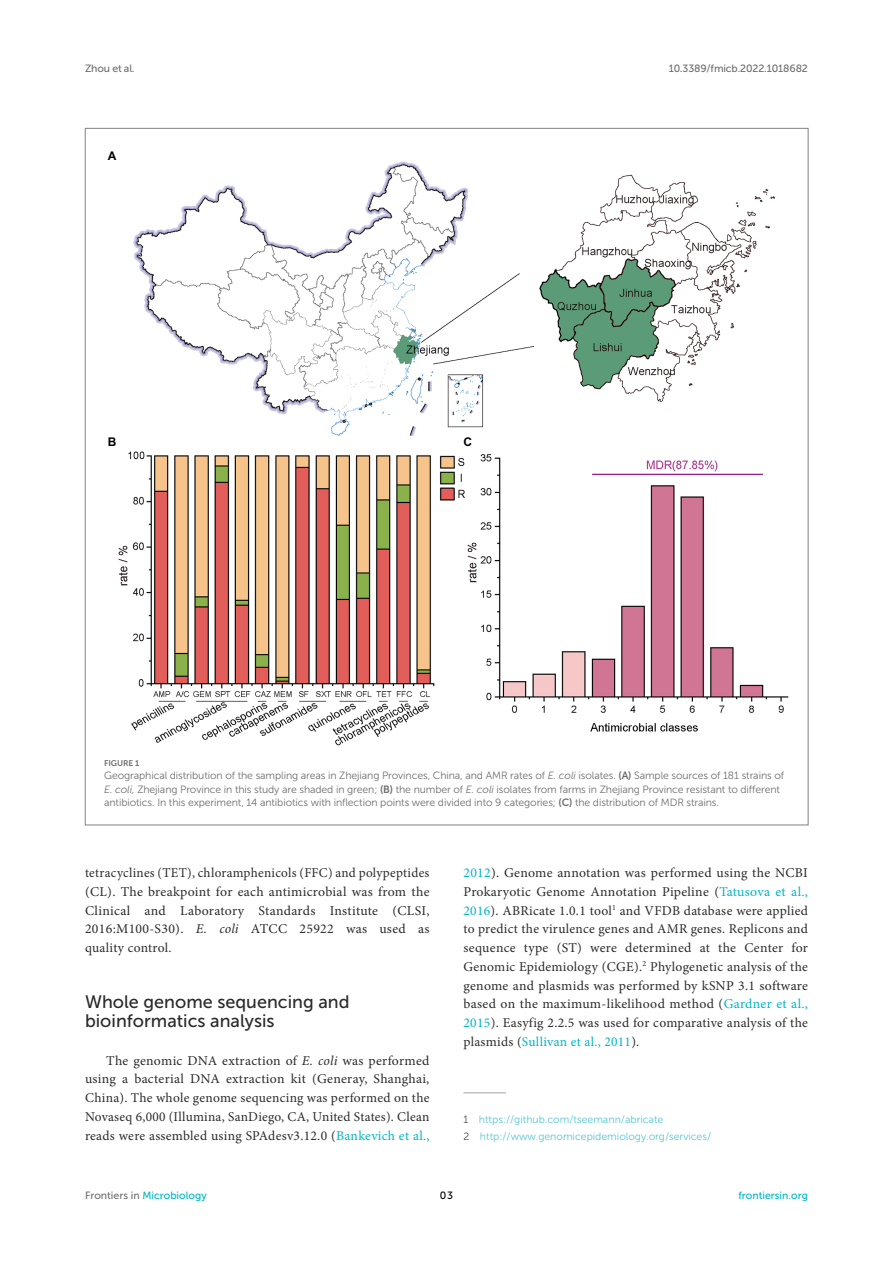
<style>
.page{position:relative;width:893px;height:1263px;background:#fff}
.page>*{position:absolute;margin:0;border:0;box-sizing:border-box;transform-origin:0 0}
.HEAD_2{font:18px/18.8px "Museo Sans 500";color:#2b2b2a}
.TEXT_FLUSH{font:13.5px/18.8px "Minion Pro";letter-spacing:.02em;color:#2b2b2a;text-align:justify}
.t1{font:700 12px "Arial";color:#000}
.FIG_LEG{font:10.5px/13.5px "Museo Sans 300";letter-spacing:-.01em;color:#706f70}
.FOOTNOTE{font:10.5px "Museo Sans 300";color:#56c6d3}
.t2{font:10.5px "Museo Sans 500";color:#00b4c4}
.t3{font:10.5px "Museo Sans 500";letter-spacing:-.015em;color:#706f70}
.t4{font:10.5px "Museo Sans 500";color:#000}
.FIG_HD{font:8.25px "Museo Sans 700";letter-spacing:-.01em;color:#706f70}
.s1{font-style:italic}
.s2{font-family:"Museo Sans 700"}
.s3{color:#00b4c4}
.s4{color:#4c4948}
.s5{color:#706f70}
</style>
<div class="page">
<hr style="left:463px;top:1092px;width:43px;height:1px;background:#a2a3a3">
<img style="left:118px;top:161px;width:671px;height:585px">
<p class="t3" style="left:85px;top:63px;width:51px">Zhou et al.</p>
<p class="t3" style="left:669px;top:63px;width:141px">10.3389/fmicb.2022.1018682</p>
<p class="t1" style="left:108px;top:148px;width:10px">A</p>
<p class="t1" style="left:108px;top:433px;width:10px">B</p>
<p class="t1" style="left:464px;top:433px;width:10px">C</p>
<p class="FIG_HD" style="left:104px;top:758px;width:37px">FIGURE 1</p>
<p class="FIG_LEG" style="left:104px;top:769px;width:681px">Geographical distribution of the sampling areas in Zhejiang Provinces, China, and AMR rates of <span class="s1">E. coli</span> isolates. <span class="s2">(A)</span> Sample sources of 181 strains of<br><span class="s1">E. coli,</span> Zhejiang Province in this study are shaded in green; <span class="s2">(B)</span> the number of <span class="s1">E. coli</span> isolates from farms in Zhejiang Province resistant to different antibiotics. In this experiment, 14 antibiotics with inflection points were divided into 9 categories; <span class="s2">(C)</span> the distribution of MDR strains.</p>
<p class="TEXT_FLUSH" style="left:85px;top:863px;width:346px">tetracyclines (TET), chloramphenicols (FFC) and polypeptides (CL). The breakpoint for each antimicrobial was from the Clinical and Laboratory Standards Institute (CLSI, 2016:M100-S30). <span class="s1">E. coli</span> ATCC 25922 was used as quality control.</p>
<p class="HEAD_2" style="left:85px;top:993px;width:266px">Whole genome sequencing and bioinformatics analysis</p>
<p class="TEXT_FLUSH" style="left:85px;top:1051px;width:346px;text-indent:21px">The genomic DNA extraction of <span class="s1">E. coli</span> was performed using a bacterial DNA extraction kit (Generay, Shanghai, China). The whole genome sequencing was performed on the Novaseq 6,000 (Illumina, SanDiego, CA, United States). Clean reads were assembled using SPAdesv3.12.0 (<span class="s3">Bankevich et al.,</span></p>
<p class="TEXT_FLUSH" style="left:463px;top:863px;width:346px"><span class="s3">2012</span>). Genome annotation was performed using the NCBI Prokaryotic Genome Annotation Pipeline (<span class="s3">Tatusova et al., 2016</span>). ABRicate 1.0.1 tool<sup>1</sup> and VFDB database were applied to predict the virulence genes and AMR genes. Replicons and sequence type (ST) were determined at the Center for Genomic Epidemiology (CGE).<sup>2</sup> Phylogenetic analysis of the genome and plasmids was performed by kSNP 3.1 software based on the maximum-likelihood method (<span class="s3">Gardner et al., 2015</span>). Easyfig 2.2.5 was used for comparative analysis of the plasmids (<span class="s3">Sullivan et al., 2011</span>).</p>
<p class="FOOTNOTE" style="left:463px;top:1113px;width:201px"><span class="s4">1</span> https://github.com/tseemann/abricate</p>
<p class="FOOTNOTE" style="left:463px;top:1130px;width:249px"><span class="s4">2</span> http://www.genomicepidemiology.org/services/</p>
<p class="t2" style="left:85px;top:1190px;width:123px"><span class="s5">Frontiers in</span> Microbiology</p>
<p class="t4" style="left:440px;top:1190px;width:15px">03</p>
<p class="t2" style="left:738px;top:1190px;width:71px">frontiersin.org</p>
</div>
